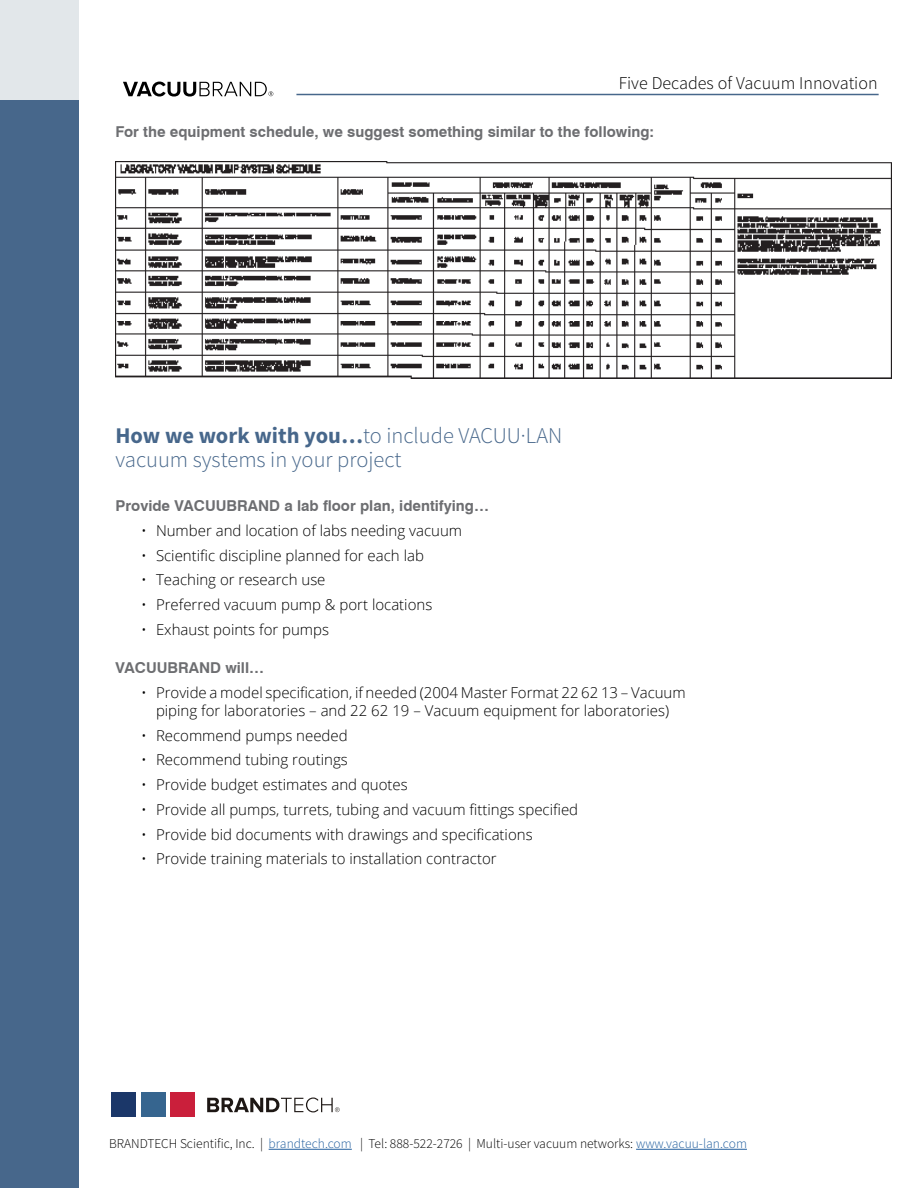
<style>
.page{position:relative;width:918px;height:1188px;background:#fff}
.page>*{position:absolute;margin:0;border:0;box-sizing:border-box;transform-origin:0 0}
.t1{font:300 22.5px/24px "Source Sans Pro";color:#47678b}
.t2{font:300 18px "Source Sans Pro";color:#000}
.t3{font:300 15px/18px "Open Sans";color:#000;text-align:center}
.t4{font:700 15px "Swiss 721 BT";color:#6d6e71}
.t5{font:300 13.5px "Source Sans Pro";color:#000}
.s1{font-weight:700}
.s2{color:#215e9e}
</style>
<div class="page">
<div style="left:0;top:0;width:78px;height:1188px;background:#47678b"></div>
<div style="left:0;top:0;width:78px;height:100px;background:#e2e7ea"></div>
<hr style="left:269px;top:1149px;width:83px;height:1px;background:#215e9e">
<hr style="left:636px;top:1149px;width:111px;height:1px;background:#215e9e">
<svg style="left:123px;top:82px;width:150px;height:15px"></svg>
<hr style="left:296px;top:94px;width:583px;height:1px;background:#47678b">
<svg style="left:207px;top:1098px;width:133px;height:14px"></svg>
<div style="left:170px;top:1093px;width:25px;height:24px;background:#ca1f3b"></div>
<div style="left:141px;top:1093px;width:24px;height:24px;background:#36658f"></div>
<div style="left:111px;top:1093px;width:25px;height:24px;background:#1b3769"></div>
<img style="left:115px;top:161px;width:777px;height:217px">
<p class="t2" style="left:619px;top:72px;width:260px">Five Decades of Vacuum Innovation</p>
<p class="t4" style="left:116px;top:122px;width:540px">For the equipment schedule, we suggest something similar to the following:</p>
<h1 class="t1" style="left:116px;top:424px;width:448px"><span class="s1">How we work with you…</span>to include VACUU·LAN vacuum systems in your project</h1>
<p class="t4" style="left:116px;top:497px;width:375px">Provide VACUUBRAND a lab floor plan, identifying…</p>
<p class="t3" style="left:141px;top:521px;width:323px">• Number and location of labs needing vacuum</p>
<p class="t3" style="left:141px;top:546px;width:284px">• Scientific discipline planned for each lab</p>
<p class="t3" style="left:141px;top:571px;width:186px">• Teaching or research use</p>
<p class="t3" style="left:141px;top:595px;width:293px">• Preferred vacuum pump &amp; port locations</p>
<p class="t3" style="left:141px;top:620px;width:190px">• Exhaust points for pumps</p>
<p class="t4" style="left:116px;top:659px;width:150px">VACUUBRAND will…</p>
<p class="t3" style="left:141px;top:683px;width:546px">• Provide a model specification, if needed (2004 Master Format 22 62 13 – Vacuum piping for laboratories – and 22 62 19 – Vacuum equipment for laboratories)</p>
<p class="t3" style="left:141px;top:726px;width:208px">• Recommend pumps needed</p>
<p class="t3" style="left:141px;top:751px;width:208px">• Recommend tubing routings</p>
<p class="t3" style="left:141px;top:775px;width:268px">• Provide budget estimates and quotes</p>
<p class="t3" style="left:141px;top:800px;width:439px">• Provide all pumps, turrets, tubing and vacuum fittings specified</p>
<p class="t3" style="left:141px;top:825px;width:393px">• Provide bid documents with drawings and specifications</p>
<p class="t3" style="left:141px;top:850px;width:357px">• Provide training materials to installation contractor</p>
<p class="t5" style="left:109px;top:1135px;width:639px">BRANDTECH Scientific, Inc. | <span class="s2">brandtech.com</span> | Tel: 888-522-2726 | Multi-user vacuum networks: <span class="s2">www.vacuu-lan.com</span></p>
</div>
